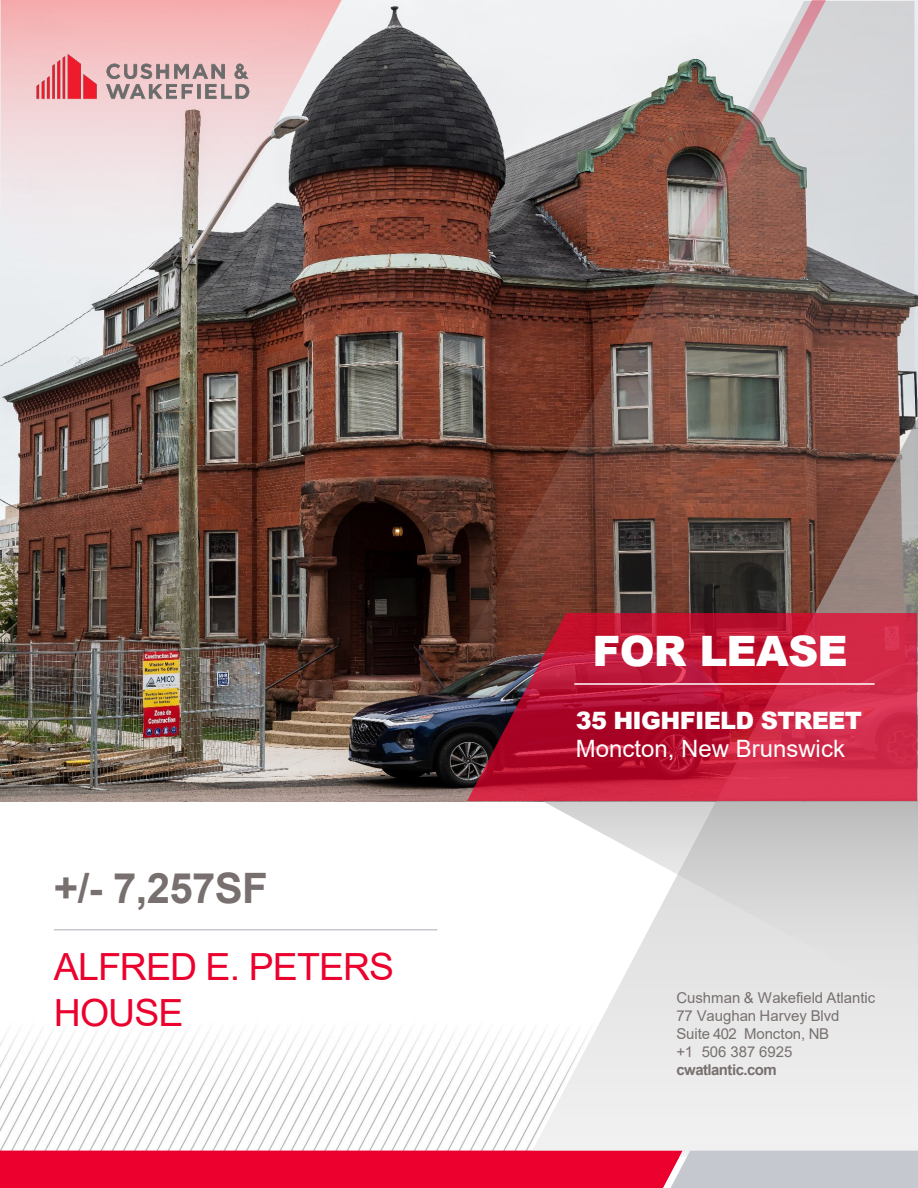
<style>
.page{position:relative;width:918px;height:1188px;background:#fff}
.page>*{position:absolute;margin:0;border:0;box-sizing:border-box;transform-origin:0 0}
.t1{font:700 42px "Arial";letter-spacing:-.015em;color:#77706e}
.t2{font:900 42px "Arial";letter-spacing:-.02em;color:#fff}
.t3{font:37.5px/45.6px "Arial";letter-spacing:-.025em;color:#ec002d}
.t4{font:24px "Arial";color:#fff}
.t5{font:900 24px "Arial";letter-spacing:-.03em;color:#fff}
.t6{font:15px "Arial";color:#77706e}
.t7{font:700 15px "Arial";letter-spacing:-.035em;color:#77706e}
</style>
<div class="page">
<img style="left:0;top:1029px;width:529px;height:122px">
<img style="left:0;top:0;width:918px;height:801px">
<svg style="left:529px;top:417px;width:389px;height:734px"></svg>
<svg style="left:538px;top:798px;width:380px;height:207px"></svg>
<svg style="left:1px;top:0;width:341px;height:270px;background:#ccb6b7"></svg>
<img style="left:382px;top:1px;width:533px;height:802px">
<svg style="left:0;top:1151px;width:918px;height:37px;background:#e23658"></svg>
<svg style="left:467px;top:613px;width:450px;height:188px;background:#b51f3a"></svg>
<hr style="left:574px;top:683px;width:301px;height:2px;background:#fff">
<hr style="left:54px;top:929px;width:383px;height:2px;background:#c5c9cf">
<img style="left:622px;top:0;width:204px;height:361px">
<img style="left:9px;top:36px;width:270px;height:92px">
<p class="t1" style="left:54px;top:858px;width:215px">+/- 7,257SF</p>
<p class="t3" style="left:54px;top:944px;width:342px">ALFRED E. PETERS<br>HOUSE</p>
<p class="t2" style="left:593px;top:621px;width:257px">FOR LEASE</p>
<p class="t5" style="left:576px;top:703px;width:288px">35 HIGHFIELD STREET</p>
<p class="t4" style="left:576px;top:732px;width:271px">Moncton, New Brunswick</p>
<p class="t6" style="left:676px;top:987px;width:200px">Cushman &amp; Wakefield Atlantic</p>
<p class="t6" style="left:676px;top:1005px;width:165px">77 Vaughan Harvey Blvd</p>
<p class="t6" style="left:676px;top:1023px;width:154px">Suite 402 Moncton, NB</p>
<p class="t6" style="left:676px;top:1041px;width:118px">+1 506 387 6925</p>
<p class="t7" style="left:676px;top:1059px;width:102px">cwatlantic.com</p>
</div>
